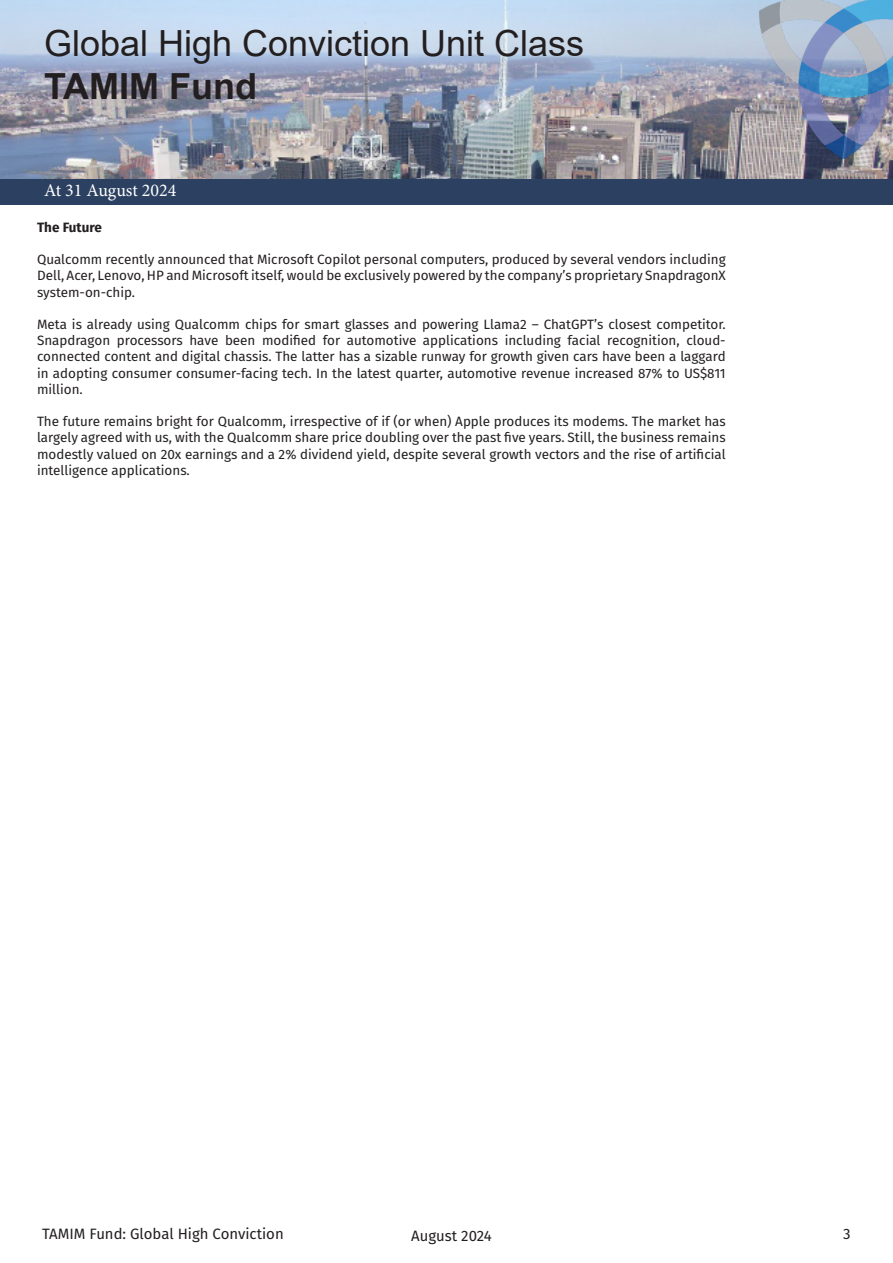
<style>
.page{position:relative;width:893px;height:1263px;background:#fff}
.page>*{position:absolute;margin:0;border:0;box-sizing:border-box;transform-origin:0 0}
.t1{font:36px "Arial";color:#231f20}
.t2{font:700 36px "Arial";color:#231f20}
.t3{font:18px "Minion Pro";color:#fff}
.t4{font:15px "Fira Sans";color:#231f20}
.t5{font:13.5px/16.2px "Fira Sans";color:#231f20;text-align:justify}
.t6{font:700 13.5px "Fira Sans";color:#231f20}
</style>
<div class="page">
<img style="left:0;top:0;width:727px;height:179px">
<div style="left:0;top:179px;width:893px;height:26px;background:#2c4161"></div>
<img style="left:727px;top:0;width:166px;height:179px">
<h1 class="t1" style="left:44px;top:19px;width:542px">Global High Conviction Unit Class</h1>
<h1 class="t2" style="left:44px;top:61px;width:215px">TAMIM Fund</h1>
<h2 class="t3" style="left:44px;top:178px;width:134px">At 31 August 2024</h2>
<p class="t6" style="left:37px;top:216px;width:66px">The Future</p>
<p class="t5" style="left:37px;top:251px;width:690px">Qualcomm recently announced that Microsoft Copilot personal computers, produced by several vendors including Dell, Acer, Lenovo, HP and Microsoft itself, would be exclusively powered by the company’s proprietary SnapdragonX system-on-chip.</p>
<p class="t5" style="left:37px;top:316px;width:690px">Meta is already using Qualcomm chips for smart glasses and powering Llama2 – ChatGPT’s closest competitor.<br>Snapdragon processors have been modified for automotive applications including facial recognition, cloud&shy;connected content and digital chassis. The latter has a sizable runway for growth given cars have been a laggard in adopting consumer consumer-facing tech. In the latest quarter, automotive revenue increased 87% to US$811 million.</p>
<p class="t5" style="left:37px;top:413px;width:690px">The future remains bright for Qualcomm, irrespective of if (or when) Apple produces its modems. The market has largely agreed with us, with the Qualcomm share price doubling over the past five years. Still, the business remains modestly valued on 20x earnings and a 2% dividend yield, despite several growth vectors and the rise of artificial intelligence applications.</p>
<p class="t4" style="left:42px;top:1222px;width:243px">TAMIM Fund: Global High Conviction</p>
<p class="t4" style="left:411px;top:1225px;width:82px">August 2024</p>
<p class="t4" style="left:843px;top:1222px;width:9px">3</p>
</div>
